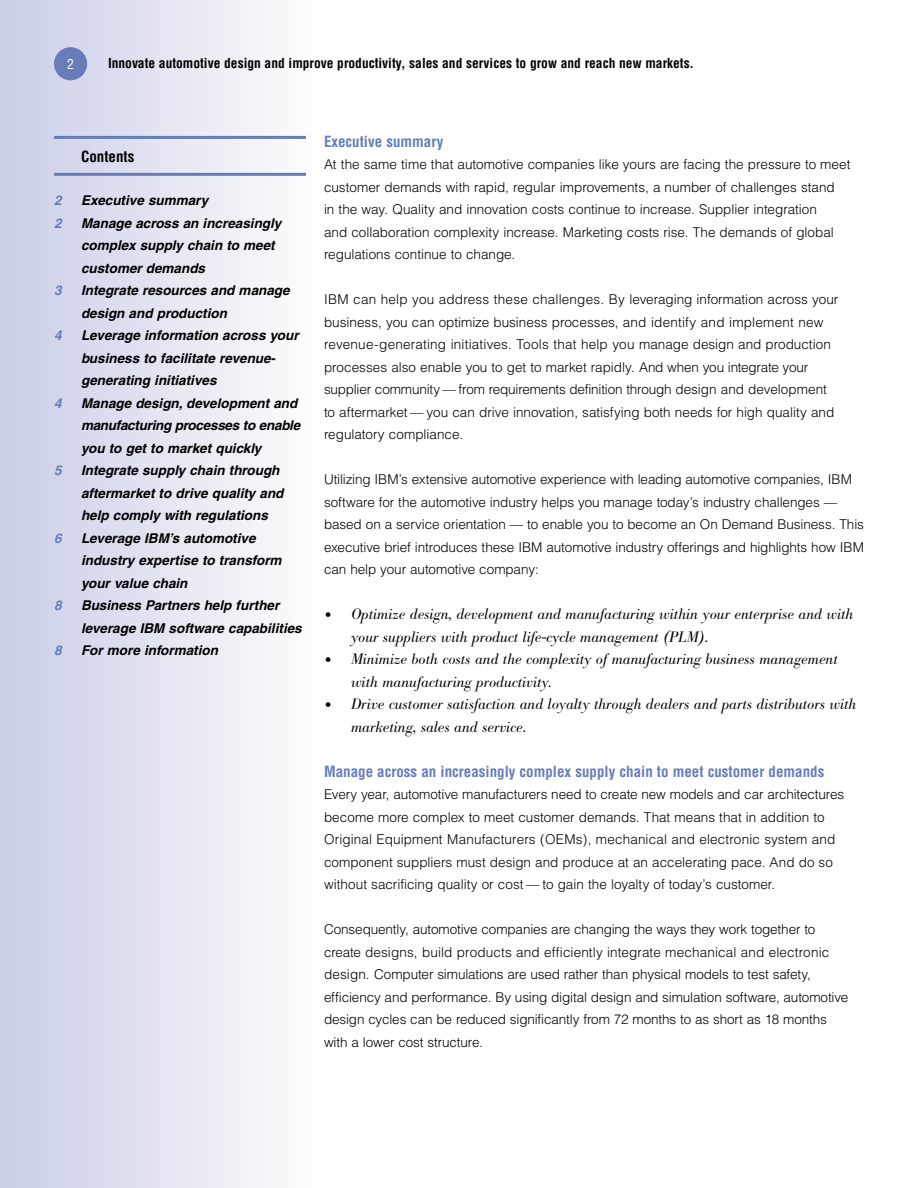
<style>
.page{position:relative;width:918px;height:1188px;background:#fff}
.page>*{position:absolute;margin:0;border:0;box-sizing:border-box;transform-origin:0 0}
.EB_Bodoni_bullet_text{font:italic 300 15px/22.5px "B Bodoni";color:#000}
.EB_Bodoni_bullet_text-last_line{font:italic 300 15px/22.5px "B Bodoni";color:#000}
.EB_Subhead{font:700 condensed 15px "Helvetica";color:#667db9}
.EB_Contents_highlight_heading{font:700 condensed 15px "Helvetica";color:#000}
.EB_Helv_Lt_body_text{font:300 13.5px/22.5px "Helvetica";color:#000}
.EB_Contents_text{font:italic 700 13.5px/22.5px "Helvetica";color:#000}
.EB_Inside_page_headers{font:700 condensed 13.5px "Helvetica";color:#000}
.EB_Contents_text-2{font:italic 700 13.5px "Helvetica";color:#667db9}
.t1{font:condensed 13.5px "Helvetica";color:#fff}
.s1{font-size:21px}
</style>
<div class="page">
<div style="left:0;top:0;width:324px;height:1188px;background:linear-gradient(to right,#c9cde6,#fffefe)"></div>
<div style="left:54px;top:47px;width:33px;height:33px;background:#667db9;border-radius:50%"></div>
<hr style="left:54px;top:136px;width:252px;height:3px;background:#667db9">
<hr style="left:54px;top:173px;width:252px;height:3px;background:#667db9">
<p class="t1" style="left:67px;top:56px;width:8px">2</p>
<p class="EB_Inside_page_headers" style="left:108px;top:55px;width:588px">Innovate automotive design and improve productivity, sales and services to grow and reach new markets.</p>
<p class="EB_Contents_highlight_heading" style="left:81px;top:147px;width:55px">Contents</p>
<p class="EB_Contents_text-2" style="left:54px;top:192px;width:9px">2</p>
<p class="EB_Contents_text" style="left:81px;top:189px;width:129px">Executive summary</p>
<p class="EB_Contents_text-2" style="left:54px;top:215px;width:9px">2</p>
<p class="EB_Contents_text" style="left:81px;top:211px;width:202px">Manage across an increasingly complex supply chain to meet customer demands</p>
<p class="EB_Contents_text-2" style="left:54px;top:282px;width:9px">3</p>
<p class="EB_Contents_text" style="left:81px;top:279px;width:210px">Integrate resources and manage design and production</p>
<p class="EB_Contents_text-2" style="left:54px;top:327px;width:9px">4</p>
<p class="EB_Contents_text" style="left:81px;top:324px;width:219px">Leverage information across your business to facilitate revenue&shy;generating initiatives</p>
<p class="EB_Contents_text-2" style="left:54px;top:395px;width:9px">4</p>
<p class="EB_Contents_text" style="left:81px;top:391px;width:221px">Manage design, development and manufacturing processes to enable you to get to market quickly</p>
<p class="EB_Contents_text-2" style="left:54px;top:462px;width:9px">5</p>
<p class="EB_Contents_text" style="left:81px;top:459px;width:204px">Integrate supply chain through aftermarket to drive quality and help comply with regulations</p>
<p class="EB_Contents_text-2" style="left:54px;top:530px;width:9px">6</p>
<p class="EB_Contents_text" style="left:81px;top:526px;width:202px">Leverage IBM’s automotive industry expertise to transform your value chain</p>
<p class="EB_Contents_text-2" style="left:54px;top:597px;width:9px">8</p>
<p class="EB_Contents_text" style="left:81px;top:594px;width:222px">Business Partners help further leverage IBM software capabilities</p>
<p class="EB_Contents_text-2" style="left:54px;top:642px;width:9px">8</p>
<p class="EB_Contents_text" style="left:81px;top:639px;width:138px">For more information</p>
<p class="EB_Subhead" style="left:324px;top:132px;width:121px">Executive summary</p>
<p class="EB_Helv_Lt_body_text" style="left:324px;top:153px;width:528px">At the same time that automotive companies like yours are facing the pressure to meet customer demands with rapid, regular improvements, a number of challenges stand<br>in the way. Quality and innovation costs continue to increase. Supplier integration<br>and collaboration complexity increase. Marketing costs rise. The demands of global regulations continue to change.</p>
<p class="EB_Helv_Lt_body_text" style="left:324px;top:288px;width:516px">IBM can help you address these challenges. By leveraging information across your business, you can optimize business processes, and identify and implement new revenue-generating initiatives. Tools that help you manage design and production processes also enable you to get to market rapidly. And when you integrate your supplier community — from requirements definition through design and development to aftermarket — you can drive innovation, satisfying both needs for high quality and regulatory compliance.</p>
<p class="EB_Helv_Lt_body_text" style="left:324px;top:468px;width:541px">Utilizing IBM’s extensive automotive experience with leading automotive companies, IBM software for the automotive industry helps you manage today’s industry challenges — based on a service orientation — to enable you to become an On Demand Business. This executive brief introduces these IBM automotive industry offerings and highlights how IBM can help your automotive company:</p>
<p class="EB_Bodoni_bullet_text" style="left:351px;top:603px;width:504px;text-indent:-27px"><span class="s1">•</span> Optimize design, development and manufacturing within your enterprise and with your suppliers with product life-cycle management (PLM).</p>
<p class="EB_Bodoni_bullet_text-last_line" style="left:351px;top:648px;width:488px;text-indent:-27px"><span class="s1">•</span> Minimize both costs and the complexity of manufacturing business management with manufacturing productivity.</p>
<p class="EB_Bodoni_bullet_text" style="left:351px;top:693px;width:507px;text-indent:-27px"><span class="s1">•</span> Drive customer satisfaction and loyalty through dealers and parts distributors with marketing, sales and service.</p>
<p class="EB_Subhead" style="left:324px;top:762px;width:502px">Manage across an increasingly complex supply chain to meet customer demands</p>
<p class="EB_Helv_Lt_body_text" style="left:324px;top:783px;width:522px">Every year, automotive manufacturers need to create new models and car architectures become more complex to meet customer demands. That means that in addition to Original Equipment Manufacturers (OEMs), mechanical and electronic system and component suppliers must design and produce at an accelerating pace. And do so without sacrificing quality or cost — to gain the loyalty of today’s customer.</p>
<p class="EB_Helv_Lt_body_text" style="left:324px;top:918px;width:526px">Consequently, automotive companies are changing the ways they work together to create designs, build products and efficiently integrate mechanical and electronic design. Computer simulations are used rather than physical models to test safety, efficiency and performance. By using digital design and simulation software, automotive design cycles can be reduced significantly from 72 months to as short as 18 months with a lower cost structure.</p>
</div>
